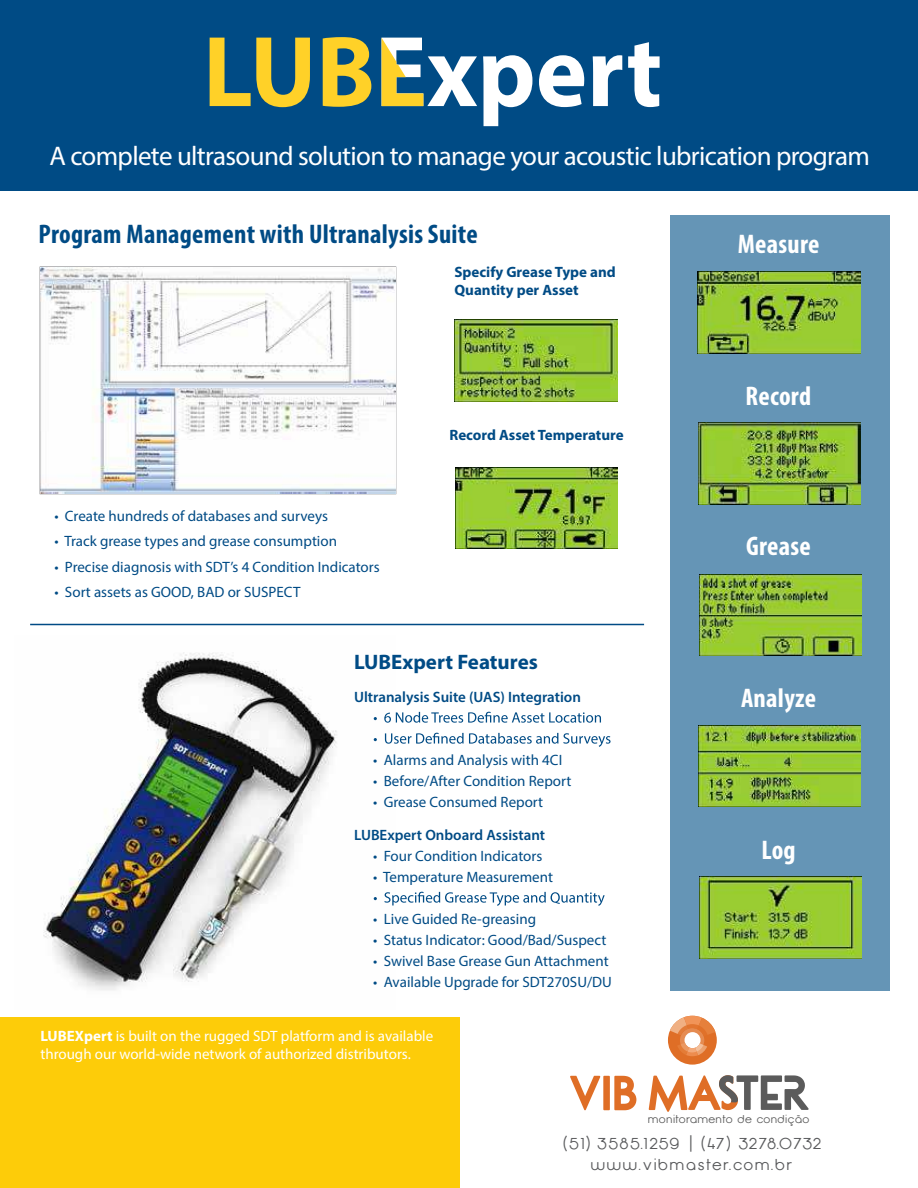
<style>
.page{position:relative;width:918px;height:1188px;background:#fff}
.page>*{position:absolute;margin:0;border:0;box-sizing:border-box;transform-origin:0 0}
.t1{font:700 101.55px "Myriad Pro";color:#fff;scale:.96 1}
.t2{font:27px "Myriad Pro";letter-spacing:-.025em;color:#fff}
.t3{font:700 condensed 27px "Myriad Pro";letter-spacing:.01em;color:#004b85}
.t4{font:700 condensed 27px "Myriad Pro";letter-spacing:.01em;color:#fff}
.t5{font:700 21px "Myriad Pro";color:#004b85}
.t6{font:15.75px/20.5px "Opificio Neue";letter-spacing:.045em;color:#58595b;text-align:center}
.t7{font:15px "Myriad Pro";color:#004b85}
.t8{font:15px/18px "Myriad Pro";color:#fff}
.t9{font:700 15px/18px "Myriad Pro";color:#004b85}
.t10{font:600 15px "Myriad Pro";color:#004b85}
.t11{font:11.25px "Opificio Neue";color:#5b5b5b}
.s1{color:#ffd128}
.s2{font-weight:700}
</style>
<div class="page">
<div style="left:0;top:1017px;width:459px;height:171px;background:#fdcc09"></div>
<div style="left:0;top:0;width:918px;height:190px;background:#004b85"></div>
<div style="left:670px;top:215px;width:220px;height:776px;background:#6595b6"></div>
<svg style="left:382px;top:38px;width:41px;height:68px"></svg>
<img style="left:455px;top:319px;width:163px;height:82px">
<img style="left:697px;top:271px;width:163px;height:82px">
<img style="left:699px;top:423px;width:162px;height:81px">
<img style="left:698px;top:725px;width:162px;height:82px">
<img style="left:699px;top:574px;width:162px;height:82px">
<img style="left:700px;top:877px;width:161px;height:81px">
<img style="left:40px;top:267px;width:356px;height:227px">
<hr style="left:30px;top:624px;width:614px;height:1px;background:#004b85">
<img style="left:455px;top:467px;width:162px;height:82px">
<img style="left:43px;top:652px;width:331px;height:338px">
<svg style="left:374px;top:712px;width:227px;height:11px"></svg>
<svg style="left:374px;top:733px;width:237px;height:14px"></svg>
<svg style="left:374px;top:892px;width:231px;height:14px"></svg>
<svg style="left:668px;top:1016px;width:49px;height:49px"></svg>
<svg style="left:570px;top:1076px;width:66px;height:34px"></svg>
<svg style="left:649px;top:1075px;width:160px;height:37px"></svg>
<h1 class="t1" style="left:203px;top:33px;width:480px"><span class="s1">LUB</span>Expert</h1>
<h2 class="t2" style="left:49px;top:146px;width:822px">A complete ultrasound solution to manage your acoustic lubrication program</h2>
<h2 class="t3" style="left:38px;top:224px;width:441px">Program Management with Ultranalysis Suite</h2>
<p class="t9" style="left:454px;top:265px;width:163px">Specify Grease Type and<br>Quantity per Asset</p>
<p class="t7" style="left:54px;top:506px;width:275px">• Create hundreds of databases and surveys</p>
<p class="t7" style="left:54px;top:532px;width:284px">• Track grease types and grease consumption</p>
<p class="t7" style="left:54px;top:557px;width:327px">• Precise diagnosis with SDT’s 4 Condition Indicators</p>
<p class="t7" style="left:54px;top:583px;width:248px">• Sort assets as GOOD, BAD or SUSPECT</p>
<p class="t9" style="left:449px;top:428px;width:176px">Record Asset Temperature</p>
<h3 class="t5" style="left:354px;top:653px;width:185px">LUBExpert Features</h3>
<p class="t10" style="left:354px;top:691px;width:228px">Ultranalysis Suite (UAS) Integration</p>
<p class="t7" style="left:373px;top:750px;width:191px">• Alarms and Analysis with 4CI</p>
<p class="t7" style="left:373px;top:771px;width:200px">• Before/After Condition Report</p>
<p class="t7" style="left:373px;top:792px;width:172px">• Grease Consumed Report</p>
<p class="t10" style="left:354px;top:829px;width:193px">LUBExpert Onboard Assistant</p>
<p class="t7" style="left:373px;top:846px;width:171px">• Four Condition Indicators</p>
<p class="t7" style="left:373px;top:867px;width:181px">• Temperature Measurement</p>
<p class="t7" style="left:373px;top:909px;width:164px">• Live Guided Re-greasing</p>
<p class="t7" style="left:373px;top:930px;width:235px">• Status Indicator: Good/Bad/Suspect</p>
<p class="t7" style="left:373px;top:951px;width:237px">• Swivel Base Grease Gun Attachment</p>
<p class="t7" style="left:373px;top:972px;width:240px">• Available Upgrade for SDT270SU/DU</p>
<p class="t8" style="left:40px;top:1028px;width:394px"><span class="s2">LUBEXpert</span> is built on the rugged SDT platform and is available through our world-wide network of authorized distributors.</p>
<h2 class="t4" style="left:738px;top:234px;width:83px">Measure</h2>
<h2 class="t4" style="left:746px;top:386px;width:67px">Record</h2>
<h2 class="t4" style="left:746px;top:536px;width:66px">Grease</h2>
<h2 class="t4" style="left:741px;top:688px;width:77px">Analyze</h2>
<h2 class="t4" style="left:761px;top:840px;width:36px">Log</h2>
<p class="t11" style="left:648px;top:1114px;width:163px">monitoramento de condição</p>
<p class="t6" style="left:563px;top:1134px;width:260px">(51) 3585.1259 | (47) 3278.0732 www.vibmaster.com.br</p>
</div>
